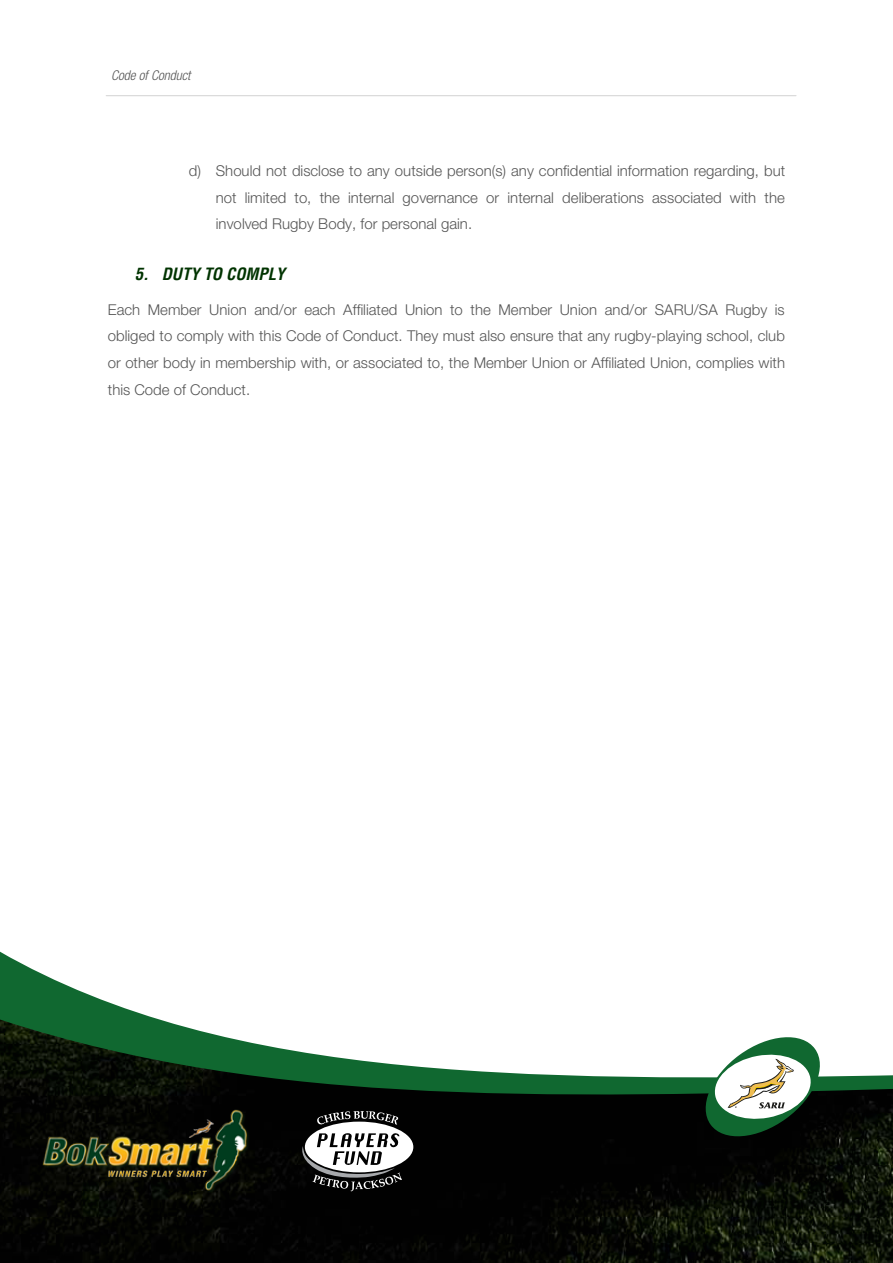
<style>
.page{position:relative;width:893px;height:1263px;background:#fff}
.page>*{position:absolute;margin:0;border:0;box-sizing:border-box;transform-origin:0 0}
.t1{font:italic 700 condensed 16.5px "Helvetica LT Std";color:#030}
.t2{font:300 15px/26.5px "Helvetica Neue LT Std";color:#555;text-align:justify}
.t3{font:italic 300 condensed 13.5px "Helvetica Neue LT Std";color:#555}
</style>
<div class="page">
<img style="left:0;top:1105px;width:893px;height:158px">
<hr style="left:106px;top:95px;width:690px;height:1px;background:#d8d8d8">
<img style="left:27px;top:1105px;width:236px;height:129px">
<div style="left:305px;top:1121px;width:108px;height:51px;background:#fff;border-radius:50%"></div>
<svg style="left:317px;top:1111px;width:81px;height:14px"></svg>
<svg style="left:298px;top:1133px;width:104px;height:58px"></svg>
<svg style="left:0;top:951px;width:893px;height:154px"></svg>
<svg style="left:698px;top:1031px;width:130px;height:111px"></svg>
<p class="t3" style="left:111px;top:68px;width:81px">Code of Conduct</p>
<p class="t2" style="left:216px;top:157px;width:571px;text-indent:-27px">d) Should not disclose to any outside person(s) any confidential information regarding, but not limited to, the internal governance or internal deliberations associated with the involved Rugby Body, for personal gain.</p>
<p class="t1" style="left:135px;top:264px;width:152px">5. DUTY TO COMPLY</p>
<p class="t2" style="left:108px;top:296px;width:679px">Each Member Union and/or each Affiliated Union to the Member Union and/or SARU/SA Rugby is obliged to comply with this Code of Conduct. They must also ensure that any rugby-playing school, club or other body in membership with, or associated to, the Member Union or Affiliated Union, complies with this Code of Conduct.</p>
</div>
